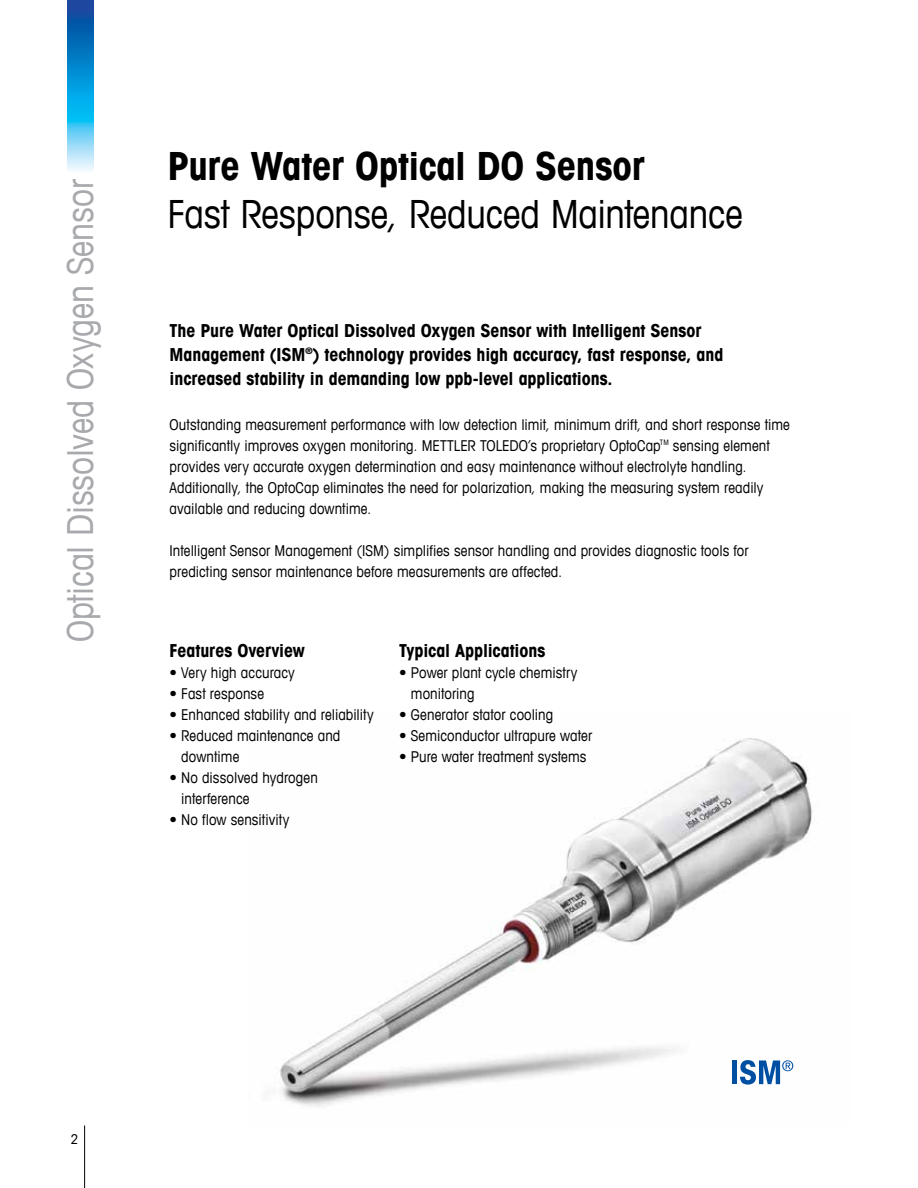
<style>
.page{position:relative;width:918px;height:1188px;background:#fff}
.page>*{position:absolute;margin:0;border:0;box-sizing:border-box;transform-origin:0 0}
.t1{font:condensed 39px "Avant Garde Com";letter-spacing:-.005em;color:#000}
.t2{font:700 condensed 39px "Avant Garde Com";letter-spacing:-.005em;color:#000}
.t3{font:condensed 36px "Avant Garde Com";letter-spacing:-.005em;color:#a7a9ac}
.t4{font:700 condensed 18px/24px "Avant Garde Com";letter-spacing:-.005em;color:#000}
.t5{font:condensed 15px/21px "Avant Garde Com";letter-spacing:.005em;color:#000}
.t6{font:condensed 13.5px "Avant Garde Com";color:#000}
</style>
<div class="page">
<hr style="left:84px;top:1125px;width:1px;height:63px;background:#000">
<img style="left:68px;top:0;width:25px;height:171px">
<img style="left:280px;top:738px;width:532px;height:369px">
<div style="left:732px;top:1060px;width:5px;height:24px;background:#004fa3"></div>
<svg style="left:740px;top:1060px;width:53px;height:25px"></svg>
<h2 class="t3" style="left:58px;top:642px;width:464px;rotate:-90deg">Optical Dissolved Oxygen Sensor</h2>
<h1 class="t2" style="left:168px;top:141px;width:479px">Pure Water Optical DO Sensor</h1>
<h1 class="t1" style="left:168px;top:190px;width:577px">Fast Response, Reduced Maintenance</h1>
<p class="t4" style="left:170px;top:318px;width:555px">The Pure Water Optical Dissolved Oxygen Sensor with Intelligent Sensor<br>Management (ISM<sup>®</sup>) technology provides high accuracy, fast response, and increased stability in demanding low ppb-level applications.</p>
<p class="t5" style="left:170px;top:414px;width:622px">Outstanding measurement performance with low detection limit, minimum drift, and short response time significantly improves oxygen monitoring. METTLER TOLEDO’s proprietary OptoCap<sup>TM</sup> sensing element provides very accurate oxygen determination and easy maintenance without electrolyte handling.<br>Additionally, the OptoCap eliminates the need for polarization, making the measuring system readily available and reducing downtime.</p>
<p class="t5" style="left:170px;top:540px;width:581px">Intelligent Sensor Management (ISM) simplifies sensor handling and provides diagnostic tools for predicting sensor maintenance before measurements are affected.</p>
<p class="t4" style="left:170px;top:638px;width:137px">Features Overview</p>
<p class="t5" style="left:170px;top:662px;width:127px">• Very high accuracy</p>
<p class="t5" style="left:170px;top:683px;width:96px">• Fast response</p>
<p class="t5" style="left:170px;top:704px;width:206px">• Enhanced stability and reliability</p>
<p class="t5" style="left:181px;top:725px;width:161px;text-indent:-12px">• Reduced maintenance and downtime</p>
<p class="t5" style="left:181px;top:767px;width:138px;text-indent:-12px">• No dissolved hydrogen interference</p>
<p class="t5" style="left:170px;top:809px;width:121px">• No flow sensitivity</p>
<p class="t4" style="left:399px;top:639px;width:148px">Typical Applications</p>
<p class="t5" style="left:411px;top:662px;width:168px;text-indent:-12px">• Power plant cycle chemistry monitoring</p>
<p class="t5" style="left:399px;top:704px;width:156px">• Generator stator cooling</p>
<p class="t5" style="left:399px;top:725px;width:194px">• Semiconductor ultrapure water</p>
<p class="t5" style="left:399px;top:746px;width:189px">• Pure water treatment systems</p>
<p class="t6" style="left:71px;top:1131px;width:9px">2</p>
</div>
